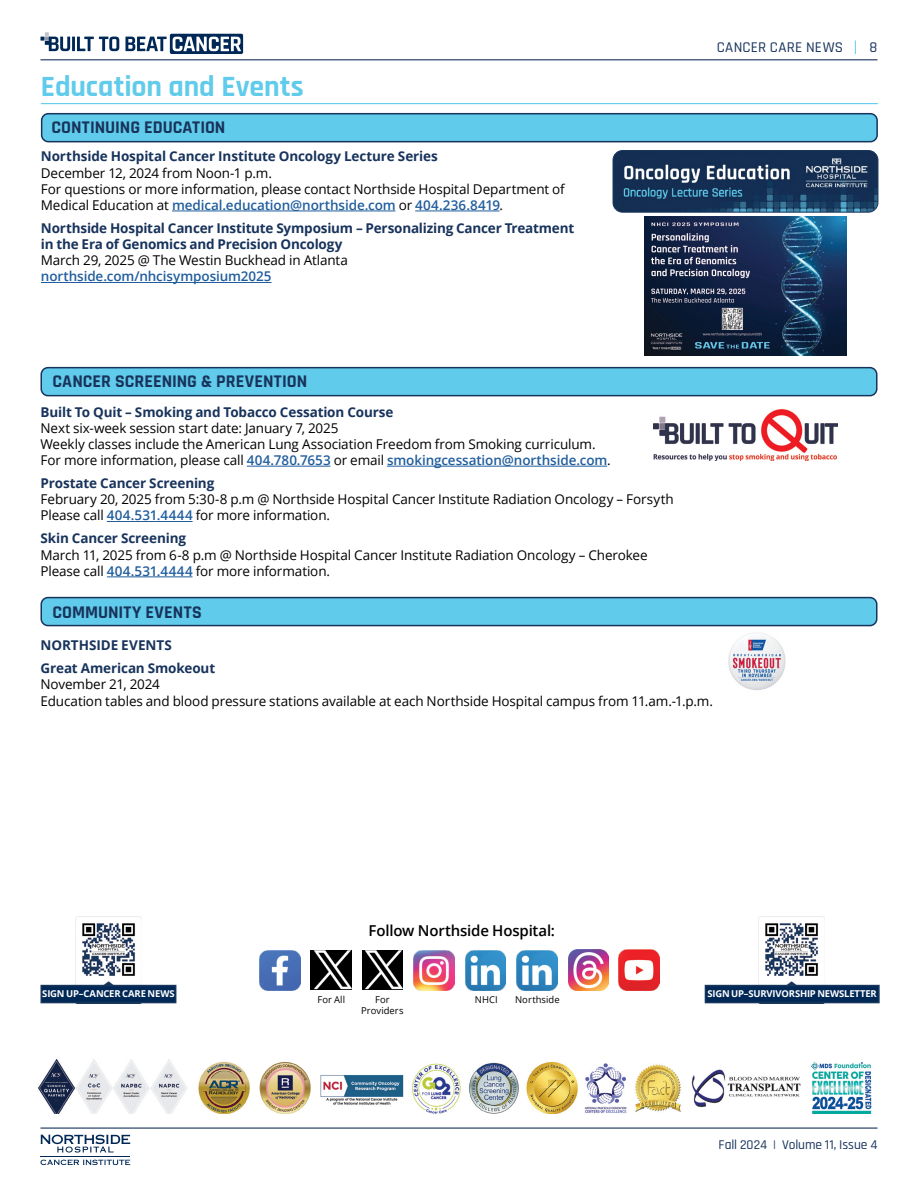
<style>
.page{position:relative;width:918px;height:1188px;background:#fff}
.page>*{position:absolute;margin:0;border:0;box-sizing:border-box;transform-origin:0 0}
.t1{font:700 29.7px "Rajdhani";color:#60cbea}
.t2{font:700 18px "Rajdhani";color:#18335c}
.t3{font:600 15px "Open Sans";letter-spacing:-.015em;color:#000}
.t4{font:500 15px "Rajdhani";letter-spacing:.02em;color:#18335c}
.t5{font:13.5px/16.2px "Open Sans";letter-spacing:-.01em;color:#000}
.t6{font:700 13.5px/16.2px "Open Sans";letter-spacing:-.01em;color:#18335c}
.t7{font:600 13.5px "Open Sans";letter-spacing:-.01em;color:#215e9e}
.t8{font:500 13.5px "Rajdhani";letter-spacing:-.005em;color:#18335c}
.t9{font:700 9.45px "Open Sans";letter-spacing:-.02em;color:#fff}
.t10{font:9.45px "Open Sans";letter-spacing:.005em;color:#000}
.s1{font-weight:600;color:#215e9e}
</style>
<div class="page">
<hr style="left:41px;top:59px;width:837px;height:1px;background:#18335c">
<hr style="left:41px;top:1128px;width:837px;height:1px;background:#18335c">
<svg style="left:855px;top:40px;width:1px;height:14px"></svg>
<svg style="left:41px;top:32px;width:29px;height:19px"></svg>
<hr style="left:72px;top:37px;width:3px;height:14px;background:#002856">
<svg style="left:77px;top:37px;width:42px;height:14px"></svg>
<svg style="left:125px;top:34px;width:118px;height:20px"></svg>
<svg style="left:41px;top:1160px;width:89px;height:5px"></svg>
<svg style="left:41px;top:1135px;width:89px;height:18px"></svg>
<hr style="left:41px;top:1156px;width:89px;height:1px;background:#002856">
<div style="left:42px;top:114px;width:835px;height:28px;background:#60cbea;border-radius:7px"></div>
<div style="left:41px;top:113px;width:837px;height:29px;border:2px solid #18335c;border-radius:7px"></div>
<hr style="left:172px;top:211px;width:223px;height:1px;background:#215e9e">
<hr style="left:415px;top:211px;width:85px;height:1px;background:#215e9e">
<hr style="left:41px;top:282px;width:231px;height:1px;background:#215e9e">
<img style="left:613px;top:151px;width:265px;height:60px">
<div style="left:613px;top:150px;width:265px;height:63px;border:1px solid #17345c;border-radius:10px"></div>
<hr style="left:41px;top:103px;width:837px;height:1px;background:#60cbea">
<hr style="left:247px;top:466px;width:83px;height:1px;background:#215e9e">
<hr style="left:387px;top:466px;width:220px;height:1px;background:#215e9e">
<hr style="left:107px;top:521px;width:86px;height:1px;background:#215e9e">
<hr style="left:107px;top:577px;width:86px;height:1px;background:#215e9e">
<div style="left:41px;top:368px;width:836px;height:28px;background:#60cbea;border-radius:7px"></div>
<div style="left:40px;top:367px;width:838px;height:29px;border:2px solid #18335c;border-radius:7px"></div>
<img style="left:653px;top:410px;width:185px;height:50px">
<div style="left:41px;top:598px;width:836px;height:28px;background:#60cbea;border-radius:7px"></div>
<div style="left:40px;top:597px;width:838px;height:29px;border:2px solid #18335c;border-radius:7px"></div>
<img style="left:728px;top:633px;width:58px;height:57px">
<img style="left:260px;top:950px;width:40px;height:41px">
<img style="left:311px;top:950px;width:41px;height:40px">
<img style="left:362px;top:950px;width:41px;height:40px">
<img style="left:414px;top:950px;width:40px;height:41px">
<img style="left:465px;top:950px;width:41px;height:41px">
<img style="left:517px;top:950px;width:40px;height:41px">
<img style="left:619px;top:950px;width:41px;height:40px">
<img style="left:568px;top:950px;width:41px;height:40px">
<img style="left:76px;top:917px;width:66px;height:68px">
<div style="left:40px;top:985px;width:136px;height:18px;background:#002856;border:2px solid #17365b"></div>
<img style="left:758px;top:917px;width:66px;height:68px">
<div style="left:705px;top:985px;width:175px;height:18px;background:#002856;border:2px solid #17365b"></div>
<img style="left:644px;top:217px;width:203px;height:139px">
<img style="left:38px;top:1058px;width:834px;height:56px">
<h1 class="t1" style="left:41px;top:68px;width:265px">Education and Events</h1>
<h2 class="t2" style="left:51px;top:116px;width:176px">CONTINUING EDUCATION</h2>
<p class="t6" style="left:41px;top:148px;width:399px">Northside Hospital Cancer Institute Oncology Lecture Series</p>
<p class="t5" style="left:41px;top:164px;width:525px">December 12, 2024 from Noon-1 p.m.<br>For questions or more information, please contact Northside Hospital Department of<br>Medical Education at <span class="s1">medical.education@northside.com</span> or <span class="s1">404.236.8419</span>.</p>
<p class="t6" style="left:41px;top:220px;width:535px">Northside Hospital Cancer Institute Symposium – Personalizing Cancer Treatment in the Era of Genomics and Precision Oncology</p>
<p class="t5" style="left:41px;top:252px;width:309px">March 29, 2025 @ The Westin Buckhead in Atlanta</p>
<p class="t7" style="left:41px;top:267px;width:232px">northside.com/nhcisymposium2025</p>
<h2 class="t2" style="left:52px;top:370px;width:256px">CANCER SCREENING &amp; PREVENTION</h2>
<p class="t6" style="left:40px;top:403px;width:354px">Built To Quit – Smoking and Tobacco Cessation Course</p>
<p class="t5" style="left:40px;top:419px;width:572px">Next six-week session start date: January 7, 2025<br>Weekly classes include the American Lung Association Freedom from Smoking curriculum.<br>For more information, please call <span class="s1">404.780.7653</span> or email <span class="s1">smokingcessation@northside.com</span>.</p>
<p class="t6" style="left:41px;top:475px;width:175px">Prostate Cancer Screening</p>
<p class="t5" style="left:41px;top:491px;width:635px">February 20, 2025 from 5:30-8 p.m @ Northside Hospital Cancer Institute Radiation Oncology – Forsyth<br>Please call <span class="s1">404.531.4444</span> for more information.</p>
<p class="t6" style="left:41px;top:530px;width:147px">Skin Cancer Screening</p>
<p class="t5" style="left:41px;top:546px;width:609px">March 11, 2025 from 6-8 p.m @ Northside Hospital Cancer Institute Radiation Oncology – Cherokee<br>Please call <span class="s1">404.531.4444</span> for more information.</p>
<h2 class="t2" style="left:52px;top:601px;width:151px">COMMUNITY EVENTS</h2>
<p class="t4" style="left:717px;top:39px;width:128px">CANCER CARE NEWS</p>
<p class="t4" style="left:870px;top:39px;width:9px">8</p>
<p class="t6" style="left:40px;top:634px;width:176px;line-height:23px">NORTHSIDE EVENTS<br>Great American Smokeout</p>
<p class="t5" style="left:40px;top:676px;width:674px">November 21, 2024<br>Education tables and blood pressure stations available at each Northside Hospital campus from 11.am.-1.p.m.</p>
<p class="t3" style="left:369px;top:920px;width:188px">Follow Northside Hospital:</p>
<p class="t9" style="left:42px;top:987px;width:134px">SIGN UP–CANCER CARE NEWS</p>
<p class="t9" style="left:707px;top:987px;width:171px">SIGN UP–SURVIVORSHIP NEWSLETTER</p>
<p class="t10" style="left:317px;top:993px;width:29px">For All</p>
<p class="t10" style="left:375px;top:993px;width:16px">For</p>
<p class="t10" style="left:475px;top:993px;width:24px">NHCI</p>
<p class="t10" style="left:361px;top:1004px;width:44px">Providers</p>
<p class="t10" style="left:515px;top:993px;width:46px">Northside</p>
<p class="t8" style="left:719px;top:1137px;width:160px">Fall 2024 | Volume 11, Issue 4</p>
</div>
